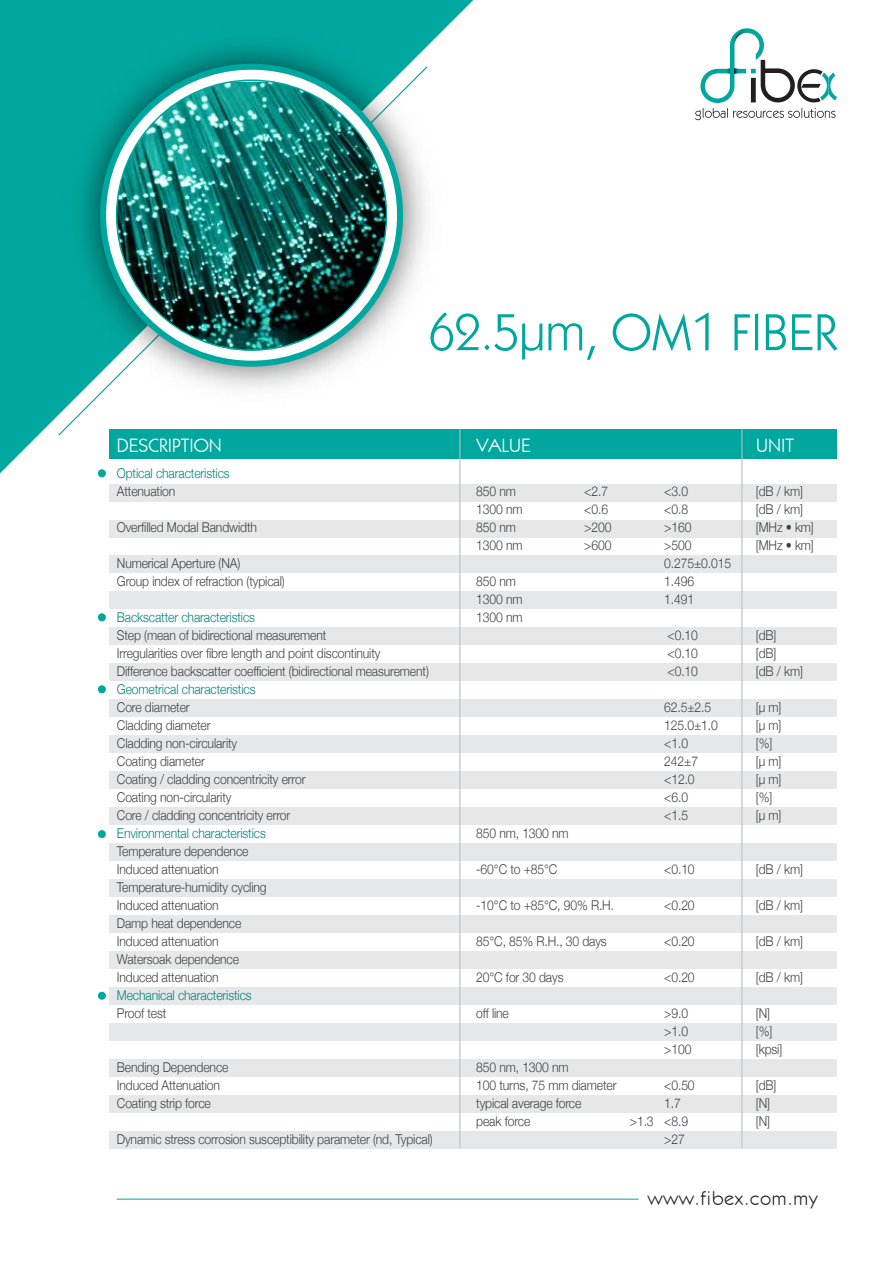
<style>
.page{position:relative;width:893px;height:1263px;background:#fff}
.page>*{position:absolute;margin:0;border:0;box-sizing:border-box;transform-origin:0 0}
.t1{font:51.75px "Performa Book S Si";color:#00a79e}
.t2{font:19.5px "Performa Book S Si";color:#fff}
.t3{font:18.9px "Performa Book S Si";letter-spacing:.05em;color:#231f20}
.t4{font:300 13.5px/18px "Helvetica Neue";letter-spacing:-.01em;color:#414042;scale:.9 1}
.t5{font:300 13.5px "Helvetica Neue";letter-spacing:-.01em;color:#00837b;scale:.9 1}
</style>
<div class="page">
<svg style="left:0;top:0;width:473px;height:473px;fill:#00a79e"></svg>
<hr style="left:117px;top:1199px;width:522px;height:1px;background:#00a79e">
<svg style="left:57px;top:422px;width:372px;height:15px"></svg>
<img style="left:45px;top:9px;width:413px;height:413px">
<svg style="left:103px;top:67px;width:297px;height:297px"></svg>
<img style="left:117px;top:82px;width:269px;height:268px">
<svg style="left:695px;top:28px;width:142px;height:92px"></svg>
<div style="left:110px;top:484px;width:727px;height:17px;background:#e6e7e8"></div>
<div style="left:110px;top:520px;width:727px;height:17px;background:#e6e7e8"></div>
<div style="left:110px;top:556px;width:727px;height:17px;background:#e6e7e8"></div>
<div style="left:110px;top:592px;width:727px;height:17px;background:#e6e7e8"></div>
<div style="left:110px;top:628px;width:727px;height:17px;background:#e6e7e8"></div>
<div style="left:110px;top:664px;width:727px;height:17px;background:#e6e7e8"></div>
<div style="left:110px;top:700px;width:727px;height:17px;background:#e6e7e8"></div>
<div style="left:110px;top:736px;width:727px;height:17px;background:#e6e7e8"></div>
<div style="left:110px;top:772px;width:727px;height:17px;background:#e6e7e8"></div>
<div style="left:110px;top:807px;width:727px;height:17px;background:#e6e7e8"></div>
<div style="left:110px;top:843px;width:727px;height:17px;background:#e6e7e8"></div>
<div style="left:110px;top:879px;width:727px;height:17px;background:#e6e7e8"></div>
<div style="left:110px;top:915px;width:727px;height:17px;background:#e6e7e8"></div>
<div style="left:110px;top:951px;width:727px;height:17px;background:#e6e7e8"></div>
<div style="left:110px;top:987px;width:727px;height:17px;background:#e6e7e8"></div>
<div style="left:110px;top:1023px;width:727px;height:17px;background:#e6e7e8"></div>
<div style="left:110px;top:1059px;width:727px;height:17px;background:#e6e7e8"></div>
<div style="left:110px;top:1095px;width:727px;height:17px;background:#e6e7e8"></div>
<div style="left:110px;top:1131px;width:727px;height:17px;background:#e6e7e8"></div>
<div style="left:110px;top:429px;width:727px;height:29px;background:#00a79e"></div>
<hr style="left:459px;top:429px;width:1px;height:719px;background:#bcbec0">
<hr style="left:741px;top:429px;width:1px;height:719px;background:#bcbec0">
<div style="left:98px;top:613px;width:8px;height:8px;background:#00a79e;border-radius:50%"></div>
<div style="left:98px;top:469px;width:8px;height:8px;background:#00a79e;border-radius:50%"></div>
<div style="left:98px;top:685px;width:8px;height:8px;background:#00a79e;border-radius:50%"></div>
<div style="left:98px;top:830px;width:8px;height:8px;background:#00a79e;border-radius:50%"></div>
<div style="left:98px;top:992px;width:8px;height:8px;background:#00a79e;border-radius:50%"></div>
<h1 class="t1" style="left:429px;top:302px;width:410px">62.5µm, OM1 FIBER</h1>
<h2 class="t2" style="left:117px;top:434px;width:107px">DESCRIPTION</h2>
<h2 class="t2" style="left:477px;top:434px;width:56px">VALUE</h2>
<h2 class="t2" style="left:756px;top:434px;width:39px">UNIT</h2>
<p class="t5" style="left:117px;top:462px;width:127px">Optical characteristics</p>
<p class="t4" style="left:117px;top:481px;width:66px">Attenuation</p>
<p class="t4" style="left:117px;top:517px;width:157px">Overfilled Modal Bandwidth</p>
<p class="t4" style="left:117px;top:553px;width:188px">Numerical Aperture (NA)<br>Group index of refraction (typical)</p>
<p class="t5" style="left:117px;top:606px;width:155px">Backscatter characteristics</p>
<p class="t4" style="left:117px;top:625px;width:348px">Step (mean of bidirectional measurement<br>Irregularities over fibre length and point discontinuity<br>Difference backscatter coefficient (bidirectional measurement)</p>
<p class="t5" style="left:117px;top:678px;width:156px">Geometrical characteristics</p>
<p class="t4" style="left:117px;top:697px;width:211px">Core diameter<br>Cladding diameter<br>Cladding non-circularity<br>Coating diameter<br>Coating / cladding concentricity error<br>Coating non-circularity<br>Core / cladding concentricity error</p>
<p class="t5" style="left:117px;top:822px;width:167px">Environmental characteristics</p>
<p class="t4" style="left:117px;top:841px;width:168px">Temperature dependence<br>Induced attenuation<br>Temperature-humidity cycling<br>Induced attenuation<br>Damp heat dependence<br>Induced attenuation<br>Watersoak dependence<br>Induced attenuation</p>
<p class="t5" style="left:117px;top:984px;width:151px">Mechanical characteristics</p>
<p class="t4" style="left:117px;top:1003px;width:57px">Proof test</p>
<p class="t4" style="left:117px;top:1057px;width:125px">Bending Dependence<br>Induced Attenuation<br>Coating strip force</p>
<p class="t4" style="left:117px;top:1129px;width:352px">Dynamic stress corrosion susceptibility parameter (nd, Typical)</p>
<p class="t4" style="left:476px;top:481px;width:46px">850 nm</p>
<p class="t4" style="left:584px;top:481px;width:28px">&lt;2.7</p>
<p class="t4" style="left:476px;top:499px;width:53px">1300 nm</p>
<p class="t4" style="left:584px;top:499px;width:28px">&lt;0.6</p>
<p class="t4" style="left:476px;top:517px;width:46px">850 nm</p>
<p class="t4" style="left:584px;top:517px;width:32px">&gt;200</p>
<p class="t4" style="left:476px;top:535px;width:53px">1300 nm</p>
<p class="t4" style="left:584px;top:535px;width:32px">&gt;600</p>
<p class="t4" style="left:476px;top:571px;width:53px">850 nm<br>1300 nm<br>1300 nm</p>
<p class="t4" style="left:476px;top:823px;width:104px">850 nm, 1300 nm</p>
<p class="t4" style="left:476px;top:859px;width:92px">-60°C to +85°C</p>
<p class="t4" style="left:476px;top:895px;width:155px">-10°C to +85°C, 90% R.H.</p>
<p class="t4" style="left:476px;top:931px;width:147px">85°C, 85% R.H., 30 days</p>
<p class="t4" style="left:476px;top:967px;width:98px">20°C for 30 days</p>
<p class="t4" style="left:476px;top:1003px;width:38px">off line</p>
<p class="t4" style="left:476px;top:1057px;width:157px">850 nm, 1300 nm<br>100 turns, 75 mm diameter typical average force<br>peak force</p>
<p class="t4" style="left:664px;top:481px;width:76px">&lt;3.0<br>&lt;0.8<br>&gt;160<br>&gt;500<br>0.275±0.015<br>1.496<br>1.491</p>
<p class="t4" style="left:667px;top:625px;width:35px;text-align:justify">&lt;0.10 &lt;0.10 &lt;0.10</p>
<p class="t4" style="left:664px;top:697px;width:61px">62.5±2.5<br>125.0±1.0 &lt;1.0<br>242±7 &lt;12.0 &lt;6.0<br>&lt;1.5</p>
<p class="t4" style="left:630px;top:1111px;width:28px">&gt;1.3</p>
<p class="t4" style="left:664px;top:859px;width:35px">&lt;0.10</p>
<p class="t4" style="left:664px;top:895px;width:35px">&lt;0.20</p>
<p class="t4" style="left:664px;top:931px;width:35px">&lt;0.20</p>
<p class="t4" style="left:664px;top:967px;width:35px">&lt;0.20</p>
<p class="t4" style="left:664px;top:1003px;width:32px">&gt;9.0 &gt;1.0 &gt;100</p>
<p class="t4" style="left:664px;top:1075px;width:35px">&lt;0.50<br>1.7 &lt;8.9 &gt;27</p>
<p class="t4" style="left:756px;top:481px;width:66px">[dB / km] [dB / km] [MHz • km] [MHz • km]</p>
<p class="t4" style="left:756px;top:625px;width:54px">[dB]<br>[dB]<br>[dB / km]</p>
<p class="t4" style="left:756px;top:697px;width:30px">[µ m] [µ m] [%] [µ m] [µ m] [%] [µ m]</p>
<p class="t4" style="left:756px;top:859px;width:54px">[dB / km]</p>
<p class="t4" style="left:756px;top:895px;width:54px">[dB / km]</p>
<p class="t4" style="left:756px;top:931px;width:54px">[dB / km]</p>
<p class="t4" style="left:756px;top:967px;width:54px">[dB / km]</p>
<p class="t4" style="left:756px;top:1003px;width:31px">[N] [%] [kpsi]</p>
<p class="t4" style="left:756px;top:1075px;width:24px">[dB] [N] [N]</p>
<h3 class="t3" style="left:648px;top:1187px;width:171px">www.fibex.com.my</h3>
</div>
